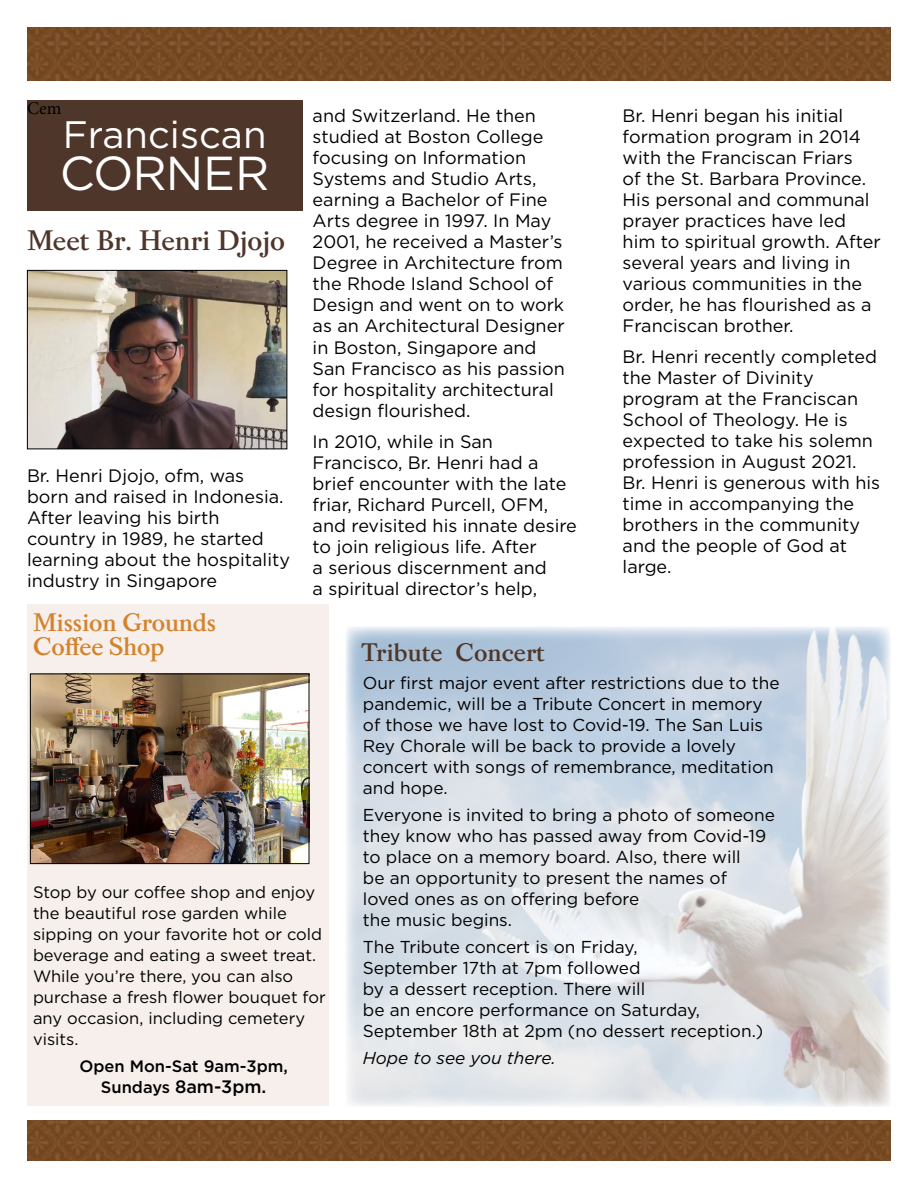
<style>
.page{position:relative;width:918px;height:1188px;background:#fff}
.page>*{position:absolute;margin:0;border:0;box-sizing:border-box;transform-origin:0 0}
.t1{font:47.7px "Gotham";letter-spacing:-.025em;color:#fff}
.t2{font:38.25px "Gotham";color:#fff}
.t3{font:600 30px "Pradell";color:#4f362a}
.t4{font:600 27px/24px "Pradell";letter-spacing:-.01em;color:#d4832c}
.t5{font:600 27px "Pradell";color:#4f362a}
.t6{font:18px/21px "Gotham";color:#000}
.t7{font:500 18px "Gotham";color:#000}
.t8{font:18px "Minion Pro";color:#000}
.t9{font:17.25px/21px "Gotham";color:#000}
.t10{font:italic 17.25px "Gotham";color:#000}
.t11{font:16.5px/21px "Gotham";color:#000}
.t12{font:500 16.5px "Gotham";color:#000}
.s1{font-size:16.5px}
</style>
<div class="page">
<div style="left:27px;top:605px;width:301px;height:501px;background:#f6efec"></div>
<img style="left:27px;top:1120px;width:864px;height:41px">
<img style="left:27px;top:27px;width:864px;height:54px">
<div style="left:27px;top:100px;width:275px;height:111px;background:#4f362a"></div>
<img style="left:29px;top:272px;width:256px;height:175px">
<div style="left:27px;top:270px;width:260px;height:179px;border:1px solid #000"></div>
<img style="left:32px;top:676px;width:275px;height:186px">
<div style="left:30px;top:674px;width:279px;height:190px;border:1px solid #000"></div>
<img style="left:346px;top:627px;width:544px;height:480px">
<p class="t8" style="left:27px;top:96px;width:36px">Cem</p>
<h2 class="t2" style="left:63px;top:110px;width:205px">Franciscan</h2>
<h1 class="t1" style="left:60px;top:143px;width:211px">CORNER</h1>
<h3 class="t3" style="left:27px;top:223px;width:260px">Meet Br. Henri Djojo</h3>
<p class="t6" style="left:27px;top:465px;width:264px">Br. Henri Djojo, ofm, was born and raised in Indonesia.<br>After leaving his birth country in 1989, he started learning about the hospitality industry in Singapore</p>
<h3 class="t4" style="left:33px;top:610px;width:185px">Mission Grounds<br>Coffee Shop</h3>
<p class="t6" style="left:313px;top:105px;width:254px">and Switzerland. He then studied at Boston College focusing on Information<br>Systems and Studio Arts, earning a Bachelor of Fine<br>Arts degree in 1997. In May<br>2001, he received a Master’s<br>Degree in Architecture from the Rhode Island School of<br>Design and went on to work as an Architectural Designer in Boston, Singapore and<br>San Francisco as his passion for hospitality architectural design flourished.</p>
<p class="t6" style="left:313px;top:431px;width:266px">In 2010, while in San<br>Francisco, Br. Henri had a brief encounter with the late friar, Richard Purcell, OFM, and revisited his innate desire to join religious life. After<br>a serious discernment and<br>a spiritual director’s help,</p>
<h3 class="t5" style="left:362px;top:636px;width:185px">Tribute Concert</h3>
<p class="t6" style="left:623px;top:104px;width:260px">Br. Henri began his initial formation program in 2014 with the Franciscan Friars<br>of the St. Barbara Province.<br>His personal and communal prayer practices have led him to spiritual growth. After several years and living in various communities in the order, he has flourished as a<br>Franciscan brother.</p>
<p class="t6" style="left:623px;top:346px;width:259px">Br. Henri recently completed the Master of Divinity program at the Franciscan<br>School of Theology. He is expected to take his solemn profession in August 2021.<br>Br. Henri is generous with his time in accompanying the brothers in the community and the people of God at large.</p>
<p class="t11" style="left:33px;top:881px;width:294px">Stop by our coffee shop and enjoy the beautiful rose garden while sipping on your favorite hot or cold beverage and eating a sweet treat.<br>While you’re there, you can also purchase a fresh flower bouquet for any occasion, including cemetery visits.</p>
<p class="t12" style="left:79px;top:1055px;width:210px">Open Mon-Sat 9am-3pm,</p>
<p class="t7" style="left:101px;top:1075px;width:167px"><span class="s1">Sundays</span> 8am-3pm.</p>
<p class="t9" style="left:363px;top:672px;width:418px">Our first major event after restrictions due to the pandemic, will be a Tribute Concert in memory of those we have lost to Covid-19. The San Luis Rey Chorale will be back to provide a lovely concert with songs of remembrance, meditation and hope.</p>
<p class="t9" style="left:363px;top:804px;width:414px">Everyone is invited to bring a photo of someone they know who has passed away from Covid-19 to place on a memory board. Also, there will<br>be an opportunity to present the names of loved ones as on offering before<br>the music begins.</p>
<p class="t9" style="left:363px;top:936px;width:402px">The Tribute concert is on Friday,<br>September 17th at 7pm followed<br>by a dessert reception. There will<br>be an encore performance on Saturday, September 18th at 2pm (no dessert reception.)</p>
<p class="t10" style="left:363px;top:1047px;width:194px">Hope to see you there.</p>
</div>
